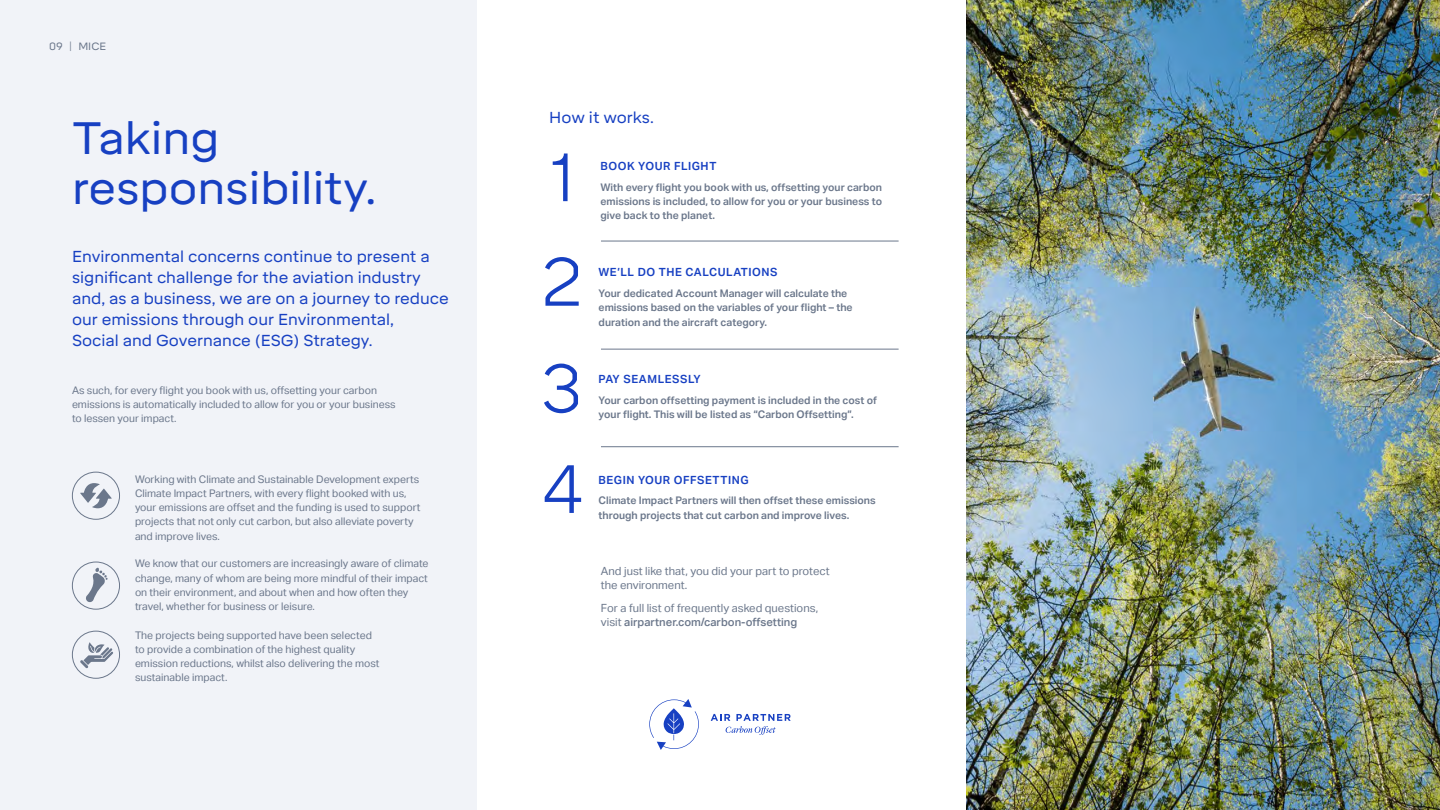
<style>
.page{position:relative;width:1440px;height:810px;background:#fff}
.page>*{position:absolute;margin:0;border:0;box-sizing:border-box;transform-origin:0 0}
.t1{font:300 67.5px/105.5px "Mikro";color:#1740c2;text-align:justify}
.t2{font:45px/50.2px "Mikro";color:#1740c2}
.t3{font:15.75px/21px "Mikro";color:#1740c2}
.t4{font:11.25px/14.2px "Aktiv Grotesk";color:#6b778b}
.t5{font:600 11.25px "Aktiv Grotesk";letter-spacing:.05em;color:#1740c2}
.t6{font:10.5px/14.2px "Aktiv Grotesk";color:#6b778b}
.t7{font:600 10.5px/14.2px "Aktiv Grotesk";color:#6b778b}
.t8{font:10.5px "Mikro";color:#6b778b}
.s1{font-weight:300}
.s2{font-weight:500}
</style>
<div class="page">
<hr style="left:601px;top:241px;width:298px;height:1px;background:#6b778b">
<hr style="left:601px;top:349px;width:298px;height:1px;background:#6b778b">
<hr style="left:601px;top:446px;width:298px;height:1px;background:#6b778b">
<img style="left:966px;top:0;width:474px;height:810px">
<div style="left:0;top:0;width:476px;height:810px;background:#f1f3f8"></div>
<div style="left:72px;top:472px;width:48px;height:48px;border:1px solid #6b778b;border-radius:50%"></div>
<svg style="left:80px;top:483px;width:32px;height:25px"></svg>
<div style="left:72px;top:562px;width:48px;height:48px;border:1px solid #6b778b;border-radius:50%"></div>
<svg style="left:86px;top:567px;width:22px;height:35px"></svg>
<div style="left:72px;top:631px;width:48px;height:48px;border:1px solid #6b778b;border-radius:50%"></div>
<svg style="left:80px;top:642px;width:33px;height:26px"></svg>
<svg style="left:711px;top:714px;width:80px;height:21px"></svg>
<svg style="left:649px;top:699px;width:50px;height:51px"></svg>
<p class="t8" style="left:49px;top:40px;width:59px">09 <span class="s1">|</span> MICE</p>
<h2 class="t2" style="left:72px;top:113px;width:306px">Taking responsibility.</h2>
<h3 class="t3" style="left:72px;top:246px;width:378px">Environmental concerns continue to present a significant challenge for the aviation industry and, as a business, we are on a journey to reduce our emissions through our Environmental,<br>Social and Governance (ESG) Strategy.</h3>
<p class="t6" style="left:72px;top:383px;width:325px">As such, for every flight you book with us, offsetting your carbon emissions is automatically included to allow for you or your business to lessen your impact.</p>
<p class="t6" style="left:135px;top:472px;width:287px">Working with Climate and Sustainable Development experts Climate Impact Partners, with every flight booked with us, your emissions are offset and the funding is used to support projects that not only cut carbon, but also alleviate poverty and improve lives.</p>
<p class="t6" style="left:135px;top:557px;width:295px">We know that our customers are increasingly aware of climate change, many of whom are being more mindful of their impact on their environment, and about when and how often they travel, whether for business or leisure.</p>
<p class="t6" style="left:135px;top:628px;width:246px">The projects being supported have been selected to provide a combination of the highest quality emission reductions, whilst also delivering the most sustainable impact.</p>
<h3 class="t3" style="left:549px;top:107px;width:106px">How it works.</h3>
<h1 class="t1" style="left:541px;top:126px;width:44px">1<br>2<br>3</h1>
<p class="t5" style="left:601px;top:160px;width:117px">BOOK YOUR FLIGHT</p>
<p class="t7" style="left:601px;top:180px;width:283px;text-align:justify">With every flight you book with us, offsetting your carbon emissions is included, to allow for you or your business to give back to the planet.</p>
<p class="t5" style="left:599px;top:266px;width:180px">WE’LL DO THE CALCULATIONS</p>
<p class="t7" style="left:599px;top:286px;width:256px">Your dedicated Account Manager will calculate the emissions based on the variables of your flight – the duration and the aircraft category.</p>
<p class="t5" style="left:599px;top:372px;width:104px">PAY SEAMLESSLY</p>
<p class="t7" style="left:599px;top:393px;width:280px">Your carbon offsetting payment is included in the cost of your flight. This will be listed as “Carbon Offsetting”.</p>
<h1 class="t1" style="left:541px;top:438px;width:45px">4</h1>
<p class="t5" style="left:599px;top:473px;width:152px">BEGIN YOUR OFFSETTING</p>
<p class="t7" style="left:599px;top:494px;width:279px">Climate Impact Partners will then offset these emissions through projects that cut carbon and improve lives.</p>
<p class="t4" style="left:601px;top:564px;width:230px">And just like that, you did your part to protect the environment.</p>
<p class="t4" style="left:601px;top:601px;width:219px">For a full list of frequently asked questions, visit <span class="s2">airpartner.com/carbon-offsetting</span></p>
</div>
